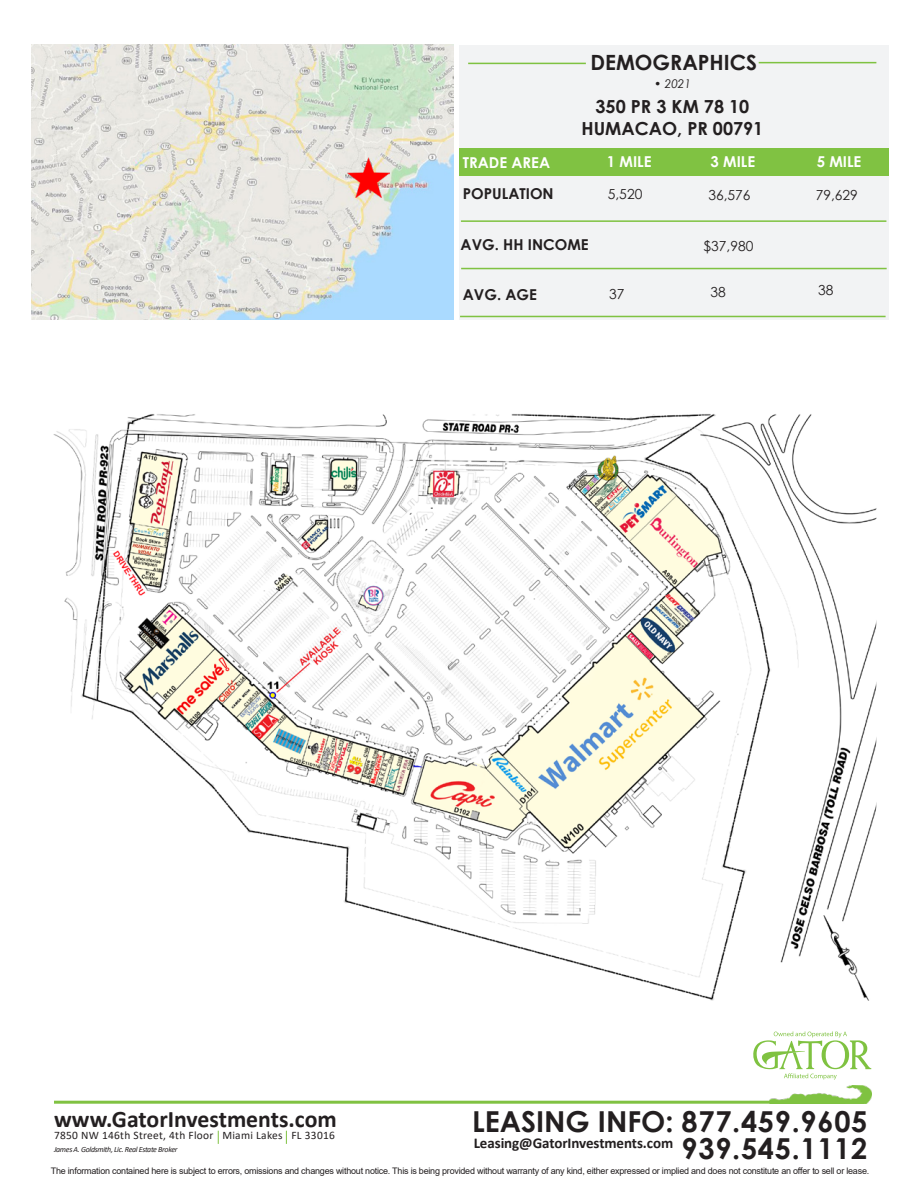
<style>
.page{position:relative;width:918px;height:1188px;background:#fff}
.page>*{position:absolute;margin:0;border:0;box-sizing:border-box;transform-origin:0 0}
.t1{font:700 28.8px "Century Gothic";color:#231f20}
.t2{font:700 28.8px "Century Gothic";letter-spacing:.025em;color:#231f20}
.t3{font:700 23.7px "Calibri";color:#231f20}
.t4{font:700 21px "Century Gothic";color:#231f20}
.t5{font:700 18px "Century Gothic";color:#231f20}
.t6{font:700 15px "Century Gothic";color:#231f20}
.t7{font:700 15px "Calibri";letter-spacing:-.005em;color:#231f20}
.t8{font:700 15px "Century Gothic";color:#fff}
.t9{font:13.8px "Century Gothic";color:#231f20}
.t10{font:italic 12px "Century Gothic";color:#231f20}
.t11{font:11.4px "Calibri";letter-spacing:.025em;color:#231f20}
.t12{font:9px "Arial";letter-spacing:-.025em;color:#231f20}
.t13{font:italic 7.95px "Calibri";letter-spacing:-.04em;color:#231f20}
</style>
<div class="page">
<img style="left:31px;top:45px;width:422px;height:274px">
<div style="left:459px;top:45px;width:429px;height:274px;background:#f2f3f4"></div>
<div style="left:459px;top:149px;width:429px;height:27px;background:#80c242"></div>
<hr style="left:759px;top:62px;width:117px;height:1px;background:#7fc241">
<hr style="left:461px;top:220px;width:425px;height:2px;background:#80c242">
<hr style="left:461px;top:268px;width:426px;height:1px;background:#80c242">
<hr style="left:460px;top:316px;width:426px;height:1px;background:#80c242">
<hr style="left:468px;top:63px;width:118px;height:1px;background:#7fc241">
<img style="left:53px;top:414px;width:823px;height:587px">
<svg style="left:753px;top:1031px;width:119px;height:49px"></svg>
<img style="left:347px;top:158px;width:42px;height:40px">
<hr style="left:54px;top:1101px;width:810px;height:3px;background:#80c242">
<svg style="left:218px;top:1131px;width:1px;height:13px"></svg>
<svg style="left:286px;top:1131px;width:1px;height:13px"></svg>
<img style="left:770px;top:1085px;width:102px;height:18px">
<p class="t4" style="left:590px;top:46px;width:168px">DEMOGRAPHICS</p>
<p class="t10" style="left:654px;top:75px;width:39px">• 2021</p>
<p class="t5" style="left:596px;top:93px;width:155px">350 PR 3 KM 78 10</p>
<p class="t5" style="left:582px;top:115px;width:183px">HUMACAO, PR 00791</p>
<p class="t8" style="left:463px;top:151px;width:89px">TRADE AREA</p>
<p class="t8" style="left:607px;top:150px;width:46px">1 MILE</p>
<p class="t8" style="left:711px;top:150px;width:46px">3 MILE</p>
<p class="t8" style="left:817px;top:150px;width:46px">5 MILE</p>
<p class="t6" style="left:463px;top:183px;width:92px">POPULATION</p>
<p class="t6" style="left:461px;top:233px;width:130px">AVG. HH INCOME</p>
<p class="t6" style="left:463px;top:283px;width:76px">AVG. AGE</p>
<p class="t9" style="left:608px;top:184px;width:36px">5,520</p>
<p class="t9" style="left:708px;top:185px;width:44px">36,576</p>
<p class="t9" style="left:704px;top:236px;width:51px">$37,980</p>
<p class="t9" style="left:816px;top:185px;width:44px">79,629</p>
<p class="t9" style="left:609px;top:284px;width:17px">37</p>
<p class="t9" style="left:710px;top:282px;width:17px">38</p>
<p class="t9" style="left:818px;top:280px;width:17px">38</p>
<p class="t1" style="left:472px;top:1100px;width:397px">LEASING INFO: 877.459.9605</p>
<p class="t2" style="left:682px;top:1127px;width:187px">939.545.1112</p>
<p class="t12" style="left:51px;top:1165px;width:820px">The information contained here is subject to errors, omissions and changes without notice. This is being provided without warranty of any kind, either expressed or implied and does not constitute an offer to sell or lease.</p>
<p class="t3" style="left:54px;top:1102px;width:284px">www.GatorInvestments.com</p>
<p class="t11" style="left:54px;top:1128px;width:282px">7850 NW 146th Street, 4th Floor Miami Lakes FL 33016</p>
<p class="t13" style="left:54px;top:1144px;width:125px">James A. Goldsmith, Lic. Real Estate Broker</p>
<p class="t7" style="left:474px;top:1132px;width:201px">Leasing@GatorInvestments.com</p>
</div>
